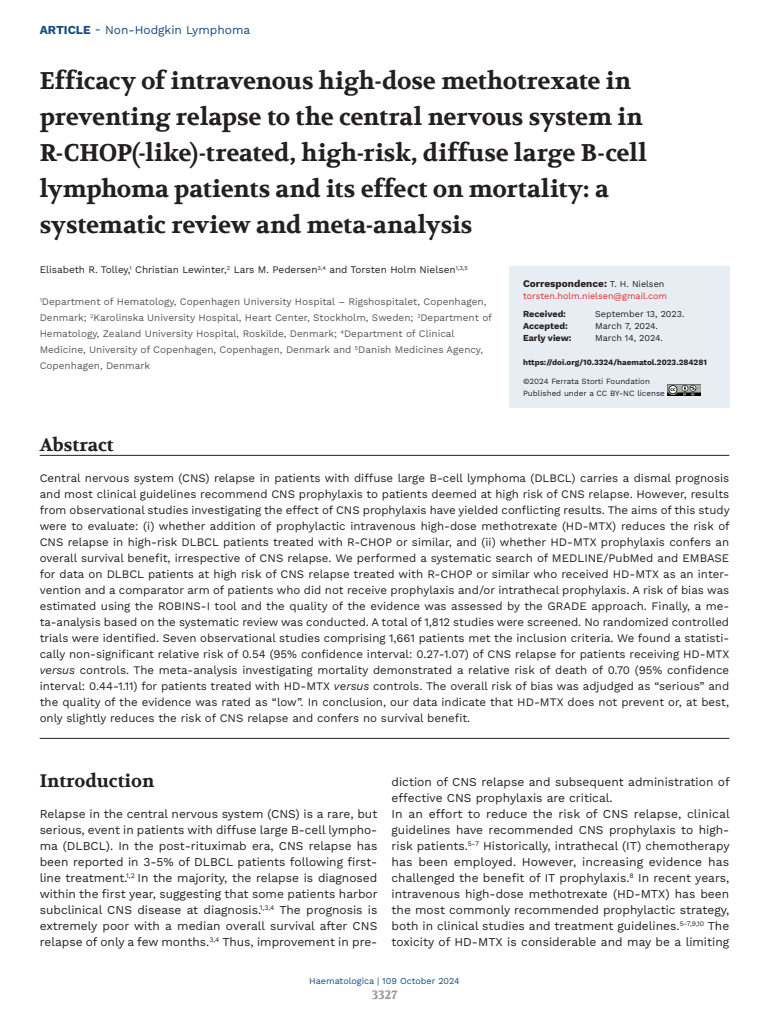
<style>
.page{position:relative;width:769px;height:1024px;background:#fff}
.page>*{position:absolute;margin:0;border:0;box-sizing:border-box;transform-origin:0 0}
.TITOLO_Articolo{font:700 24px/36px "Volkhov";letter-spacing:-.01em;color:#231f20}
.TITOLO_c18{font:700 18px "Volkhov";color:#231f20}
.TITOLO_con_filetto_sotto{font:700 18px "Volkhov";color:#231f20}
.TESTO{font:12px/16px "Work Sans";color:#231f20;text-align:justify}
.t1{font:12px "Work Sans";color:#134a80}
.t2{font:700 12px "Volkhov";color:#939598}
.ABSTRACT_Testo{font:11.5px/16px "Work Sans";color:#231f20;text-align:justify}
.AFFILIAZIONI{font:10px/16px "Work Sans";color:#57585a}
.AUTORI{font:10px "Work Sans";color:#231f20}
.t3{font:700 10px "Work Sans";color:#231f20}
.t4{font:9px "Work Sans";color:#231f20}
.t5{font:9px "Work Sans";color:#e02b2b}
.t6{font:9px "Work Sans";color:#134a80}
.t7{font:700 9px "Work Sans";color:#231f20}
.t8{font:8px "Work Sans";color:#231f20}
.SCHEDA_Sito{font:700 8px "Work Sans";color:#231f20}
.s1{font-weight:700}
.s2{font-weight:400;font-size:9px}
.s3{font-style:italic}
</style>
<div class="page">
<hr style="left:40px;top:455px;width:689px;height:1px;background:#231f20">
<hr style="left:40px;top:738px;width:689px;height:1px;background:#231f20">
<div style="left:508px;top:266px;width:221px;height:141px;background:#e7edf2"></div>
<img style="left:667px;top:384px;width:32px;height:11px">
<p class="t1" style="left:40px;top:21px;width:212px"><span class="s1">ARTICLE</span> - Non-Hodgkin Lymphoma</p>
<p class="TITOLO_Articolo" style="left:40px;top:63px;width:608px">Efficacy of intravenous high-dose methotrexate in preventing relapse to the central nervous system in R-CHOP(-like)-treated, high-risk, diffuse large B-cell lymphoma patients and its effect on mortality: a systematic review and meta-analysis</p>
<p class="AUTORI" style="left:40px;top:262px;width:429px">Elisabeth R. Tolley,<sup>1</sup> Christian Lewinter,<sup>2</sup> Lars M. Pedersen<sup>3,4</sup> and Torsten Holm Nielsen<sup>1,3,5</sup></p>
<p class="AFFILIAZIONI" style="left:40px;top:293px;width:453px"><sup>1</sup>Department of Hematology, Copenhagen University Hospital – Rigshospitalet, Copenhagen, Denmark; <sup>2</sup>Karolinska University Hospital, Heart Center, Stockholm, Sweden; <sup>3</sup>Department of Hematology, Zealand University Hospital, Roskilde, Denmark; <sup>4</sup>Department of Clinical Medicine, University of Copenhagen, Copenhagen, Denmark and <sup>5</sup>Danish Medicines Agency, Copenhagen, Denmark</p>
<p class="t3" style="left:523px;top:278px;width:143px">Correspondence: <span class="s2">T. H. Nielsen</span></p>
<p class="t5" style="left:523px;top:289px;width:145px">torsten.holm.nielsen@gmail.com</p>
<p class="t7" style="left:523px;top:309px;width:44px">Received:</p>
<p class="t4" style="left:595px;top:307px;width:91px">September 13, 2023.</p>
<p class="t7" style="left:523px;top:321px;width:46px">Accepted:</p>
<p class="t4" style="left:595px;top:319px;width:64px">March 7, 2024.</p>
<p class="t7" style="left:523px;top:333px;width:50px">Early view:</p>
<p class="t4" style="left:595px;top:331px;width:69px">March 14, 2024.</p>
<p class="SCHEDA_Sito" style="left:523px;top:358px;width:185px">https://doi.org/10.3324/haematol.2023.284281</p>
<p class="t8" style="left:523px;top:374px;width:128px">©2024 Ferrata Storti Foundation</p>
<p class="t8" style="left:523px;top:386px;width:143px">Published under a CC BY-NC license</p>
<p class="TITOLO_con_filetto_sotto" style="left:40px;top:434px;width:75px">Abstract</p>
<p class="ABSTRACT_Testo" style="left:40px;top:469px;width:691px">Central nervous system (CNS) relapse in patients with diffuse large B-cell lymphoma (DLBCL) carries a dismal prognosis and most clinical guidelines recommend CNS prophylaxis to patients deemed at high risk of CNS relapse. However, results from observational studies investigating the effect of CNS prophylaxis have yielded conflicting results. The aims of this study were to evaluate: (i) whether addition of prophylactic intravenous high-dose methotrexate (HD-MTX) reduces the risk of CNS relapse in high-risk DLBCL patients treated with R-CHOP or similar, and (ii) whether HD-MTX prophylaxis confers an overall survival benefit, irrespective of CNS relapse. We performed a systematic search of MEDLINE/PubMed and EMBASE for data on DLBCL patients at high risk of CNS relapse treated with R-CHOP or similar who received HD-MTX as an inter&shy;vention and a comparator arm of patients who did not receive prophylaxis and/or intrathecal prophylaxis. A risk of bias was estimated using the ROBINS-I tool and the quality of the evidence was assessed by the GRADE approach. Finally, a me&shy;ta-analysis based on the systematic review was conducted. A total of 1,812 studies were screened. No randomized controlled trials were identified. Seven observational studies comprising 1,661 patients met the inclusion criteria. We found a statisti&shy;cally non-significant relative risk of 0.54 (95% confidence interval: 0.27-1.07) of CNS relapse for patients receiving HD-MTX <span class="s3">versus</span> controls. The meta-analysis investigating mortality demonstrated a relative risk of death of 0.70 (95% confidence interval: 0.44-1.11) for patients treated with HD-MTX <span class="s3">versus</span> controls. The overall risk of bias was adjudged as “serious” and the quality of the evidence was rated as “low”. In conclusion, our data indicate that HD-MTX does not prevent or, at best, only slightly reduces the risk of CNS relapse and confers no survival benefit.</p>
<p class="TITOLO_c18" style="left:40px;top:770px;width:116px">Introduction</p>
<p class="TESTO" style="left:40px;top:805px;width:339px">Relapse in the central nervous system (CNS) is a rare, but serious, event in patients with diffuse large B-cell lympho&shy;ma (DLBCL). In the post-rituximab era, CNS relapse has been reported in 3-5% of DLBCL patients following first&shy;line treatment.<sup>1,2</sup> In the majority, the relapse is diagnosed within the first year, suggesting that some patients harbor subclinical CNS disease at diagnosis.<sup>1,3,4</sup> The prognosis is extremely poor with a median overall survival after CNS relapse of only a few months.<sup>3,4</sup> Thus, improvement in pre-</p>
<p class="TESTO" style="left:391px;top:773px;width:339px">diction of CNS relapse and subsequent administration of effective CNS prophylaxis are critical.</p>
<p class="TESTO" style="left:391px;top:805px;width:339px">In an effort to reduce the risk of CNS relapse, clinical guidelines have recommended CNS prophylaxis to high&shy;risk patients.<sup>5-7</sup> Historically, intrathecal (IT) chemotherapy has been employed. However, increasing evidence has challenged the benefit of IT prophylaxis.<sup>8</sup> In recent years, intravenous high-dose methotrexate (HD-MTX) has been the most commonly recommended prophylactic strategy, both in clinical studies and treatment guidelines.<sup>5-7,9,10</sup> The toxicity of HD-MTX is considerable and may be a limiting</p>
<p class="t6" style="left:309px;top:974px;width:152px">Haematologica | 109 October 2024</p>
<p class="t2" style="left:371px;top:987px;width:27px">3327</p>
</div>
